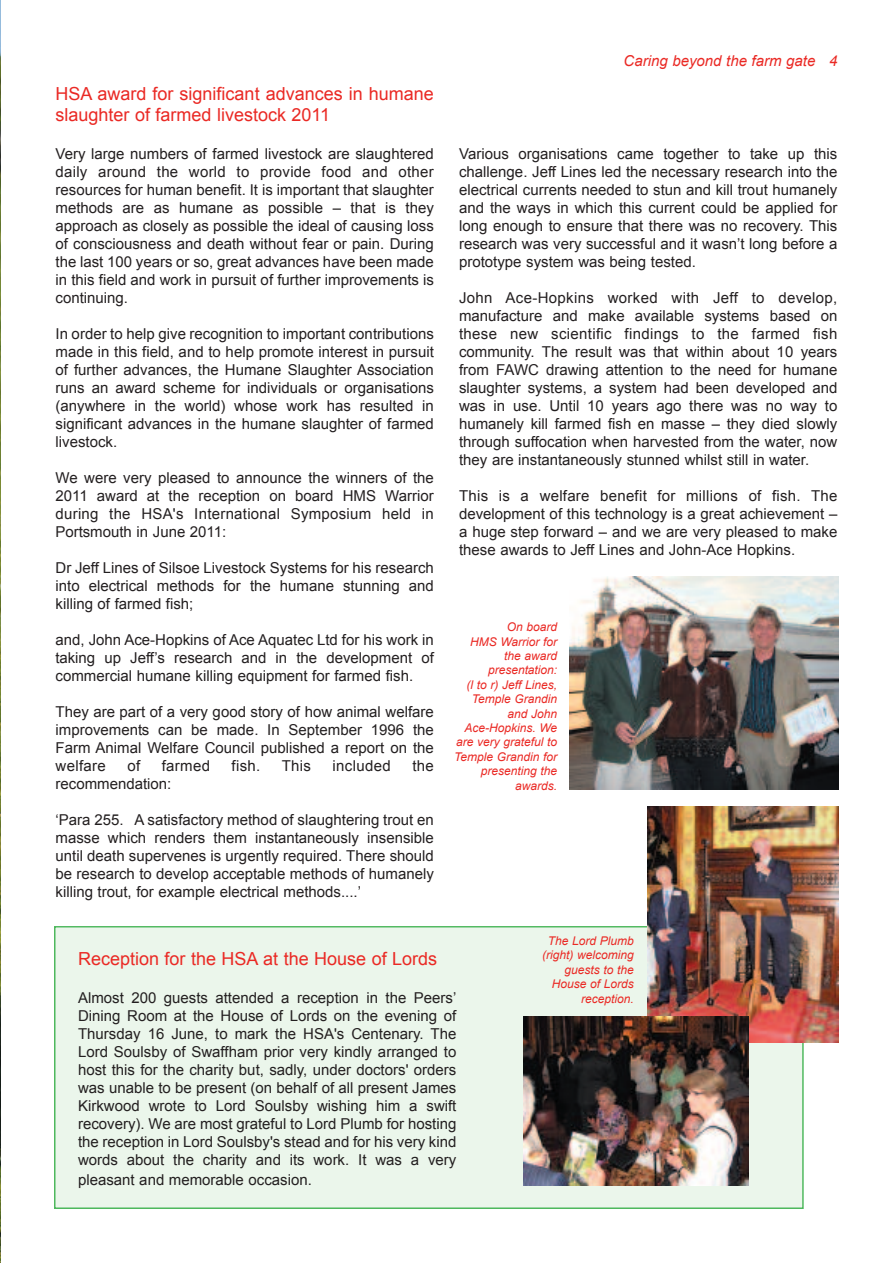
<style>
.page{position:relative;width:893px;height:1263px;background:#fff}
.page>*{position:absolute;margin:0;border:0;box-sizing:border-box;transform-origin:0 0}
.t1{font:18px/21.6px "Arial";color:#ea2924}
.t2{font:15px/18px "Arial";color:#231f20;text-align:justify}
.t3{font:italic 15px "Arial";color:#ea2924}
.t4{font:15px "Arial";letter-spacing:.02em;color:#231f20}
.t5{font:italic 12px/14.4px "Arial";color:#ea2924;text-align:right}
</style>
<div class="page">
<img style="left:0;top:0;width:1px;height:1263px">
<div style="left:56px;top:927px;width:746px;height:280px;background:#ebf6eb"></div>
<div style="left:54px;top:926px;width:750px;height:283px;border:2px solid #4eb85d"></div>
<img style="left:648px;top:806px;width:191px;height:236px">
<img style="left:524px;top:1016px;width:224px;height:169px">
<img style="left:570px;top:577px;width:269px;height:212px">
<p class="t1" style="left:55px;top:83px;width:380px">HSA award for significant advances in humane slaughter of farmed livestock 2011</p>
<p class="t2" style="left:55px;top:144px;width:380px">Very large numbers of farmed livestock are slaughtered daily around the world to provide food and other resources for human benefit. It is important that slaughter methods are as humane as possible – that is they approach as closely as possible the ideal of causing loss of consciousness and death without fear or pain. During the last 100 years or so, great advances have been made in this field and work in pursuit of further improvements is continuing.</p>
<p class="t2" style="left:56px;top:324px;width:380px">In order to help give recognition to important contributions made in this field, and to help promote interest in pursuit of further advances, the Humane Slaughter Association runs an award scheme for individuals or organisations (anywhere in the world) whose work has resulted in significant advances in the humane slaughter of farmed livestock.</p>
<p class="t2" style="left:56px;top:468px;width:380px">We were very pleased to announce the winners of the 2011 award at the reception on board HMS Warrior during the HSA's International Symposium held in Portsmouth in June 2011:</p>
<p class="t2" style="left:56px;top:558px;width:380px">Dr Jeff Lines of Silsoe Livestock Systems for his research into electrical methods for the humane stunning and killing of farmed fish;</p>
<p class="t2" style="left:56px;top:630px;width:380px">and, John Ace-Hopkins of Ace Aquatec Ltd for his work in taking up Jeff’s research and in the development of commercial humane killing equipment for farmed fish.</p>
<p class="t2" style="left:56px;top:702px;width:380px">They are part of a very good story of how animal welfare improvements can be made. In September 1996 the Farm Animal Welfare Council published a report on the welfare</p>
<p class="t2" style="left:127px;top:756px;width:14px">of</p>
<p class="t2" style="left:162px;top:756px;width:50px">farmed</p>
<p class="t2" style="left:232px;top:756px;width:30px">fish.</p>
<p class="t2" style="left:282px;top:756px;width:31px">This</p>
<p class="t4" style="left:333px;top:757px;width:60px">included</p>
<p class="t2" style="left:412px;top:756px;width:23px">the</p>
<p class="t2" style="left:56px;top:774px;width:117px">recommendation:</p>
<p class="t2" style="left:56px;top:810px;width:380px">‘Para 255. A satisfactory method of slaughtering trout en masse which renders them instantaneously insensible until death supervenes is urgently required. There should be research to develop acceptable methods of humanely killing trout, for example electrical methods....’</p>
<p class="t3" style="left:624px;top:53px;width:215px">Caring beyond the farm gate 4</p>
<p class="t2" style="left:459px;top:145px;width:380px">Various organisations came together to take up this challenge. Jeff Lines led the necessary research into the electrical currents needed to stun and kill trout humanely and the ways in which this current could be applied for long enough to ensure that there was no recovery. This research was very successful and it wasn’t long before a prototype system was being tested.</p>
<p class="t2" style="left:459px;top:289px;width:380px">John Ace-Hopkins worked with Jeff to develop, manufacture and make available systems based on these new scientific findings to the farmed fish community. The result was that within about 10 years from FAWC drawing attention to the need for humane slaughter systems, a system had been developed and was in use. Until 10 years ago there was no way to humanely kill farmed fish en masse – they died slowly through suffocation when harvested from the water, now they are instantaneously stunned whilst still in water.</p>
<p class="t2" style="left:459px;top:487px;width:380px">This is a welfare benefit for millions of fish. The development of this technology is a great achievement – a huge step forward – and we are very pleased to make these awards to Jeff Lines and John-Ace Hopkins.</p>
<p class="t5" style="left:454px;top:620px;width:104px">On board<br>HMS Warrior for the award presentation:<br>(l to r) Jeff Lines,<br>Temple Grandin and John<br>Ace-Hopkins. We are very grateful to<br>Temple Grandin for presenting the awards.</p>
<p class="t1" style="left:78px;top:948px;width:361px">Reception for the HSA at the House of Lords</p>
<p class="t2" style="left:78px;top:989px;width:380px">Almost 200 guests attended a reception in the Peers’ Dining Room at the House of Lords on the evening of Thursday 16 June, to mark the HSA's Centenary. The Lord Soulsby of Swaffham prior very kindly arranged to host this for the charity but, sadly, under doctors' orders was unable to be present (on behalf of all present James Kirkwood wrote to Lord Soulsby wishing him a swift recovery). We are most grateful to Lord Plumb for hosting the reception in Lord Soulsby's stead and for his very kind words about the charity and its work. It was a very</p>
<p class="t2" style="left:78px;top:1171px;width:235px">pleasant and memorable occasion.</p>
<p class="t5" style="left:542px;top:934px;width:93px">The Lord Plumb (right) welcoming guests to the<br>House of Lords reception.</p>
</div>
